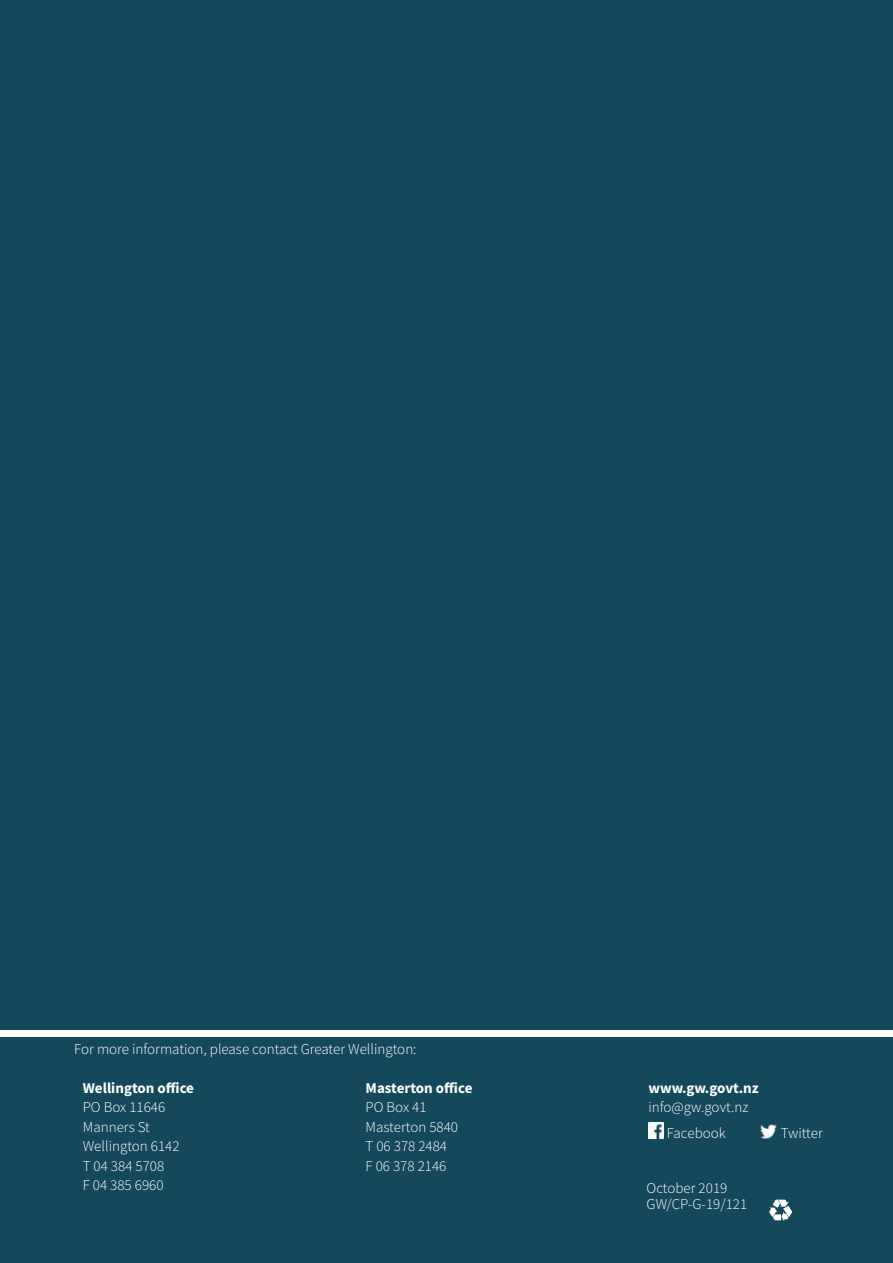
<style>
.page{position:relative;width:893px;height:1263px;background:#14495b}
.page>*{position:absolute;margin:0;border:0;box-sizing:border-box;transform-origin:0 0}
.body{font:300 15px/19.5px "Source Sans Pro";color:#fff}
.body_-_bold{font:700 15px "Source Sans Pro";color:#fff}
.table_body{font:300 15px "Source Sans Pro";color:#fff}
</style>
<div class="page">
<img style="left:648px;top:1122px;width:16px;height:16px">
<img style="left:760px;top:1124px;width:17px;height:14px">
<div style="left:0;top:1030px;width:893px;height:7px;background:#fff"></div>
<svg style="left:769px;top:1200px;width:23px;height:21px"></svg>
<p class="body" style="left:74px;top:1039px;width:344px">For more information, please contact Greater Wellington:</p>
<p class="body_-_bold" style="left:83px;top:1077px;width:113px">Wellington office</p>
<p class="body" style="left:83px;top:1097px;width:98px">PO Box 11646<br>Manners St<br>Wellington 6142<br>T 04 384 5708<br>F 04 385 6960</p>
<p class="body_-_bold" style="left:366px;top:1077px;width:108px">Masterton office</p>
<p class="body" style="left:366px;top:1097px;width:94px">PO Box 41<br>Masterton 5840<br>T 06 378 2484<br>F 06 378 2146</p>
<p class="body_-_bold" style="left:648px;top:1077px;width:112px">www.gw.govt.nz</p>
<p class="body" style="left:648px;top:1097px;width:102px">info@gw.govt.nz</p>
<p class="body" style="left:667px;top:1123px;width:60px">Facebook</p>
<p class="body" style="left:781px;top:1123px;width:43px">Twitter</p>
<p class="table_body" style="left:647px;top:1179px;width:82px">October 2019</p>
<p class="table_body" style="left:647px;top:1195px;width:102px">GW/CP-G-19/121</p>
</div>
